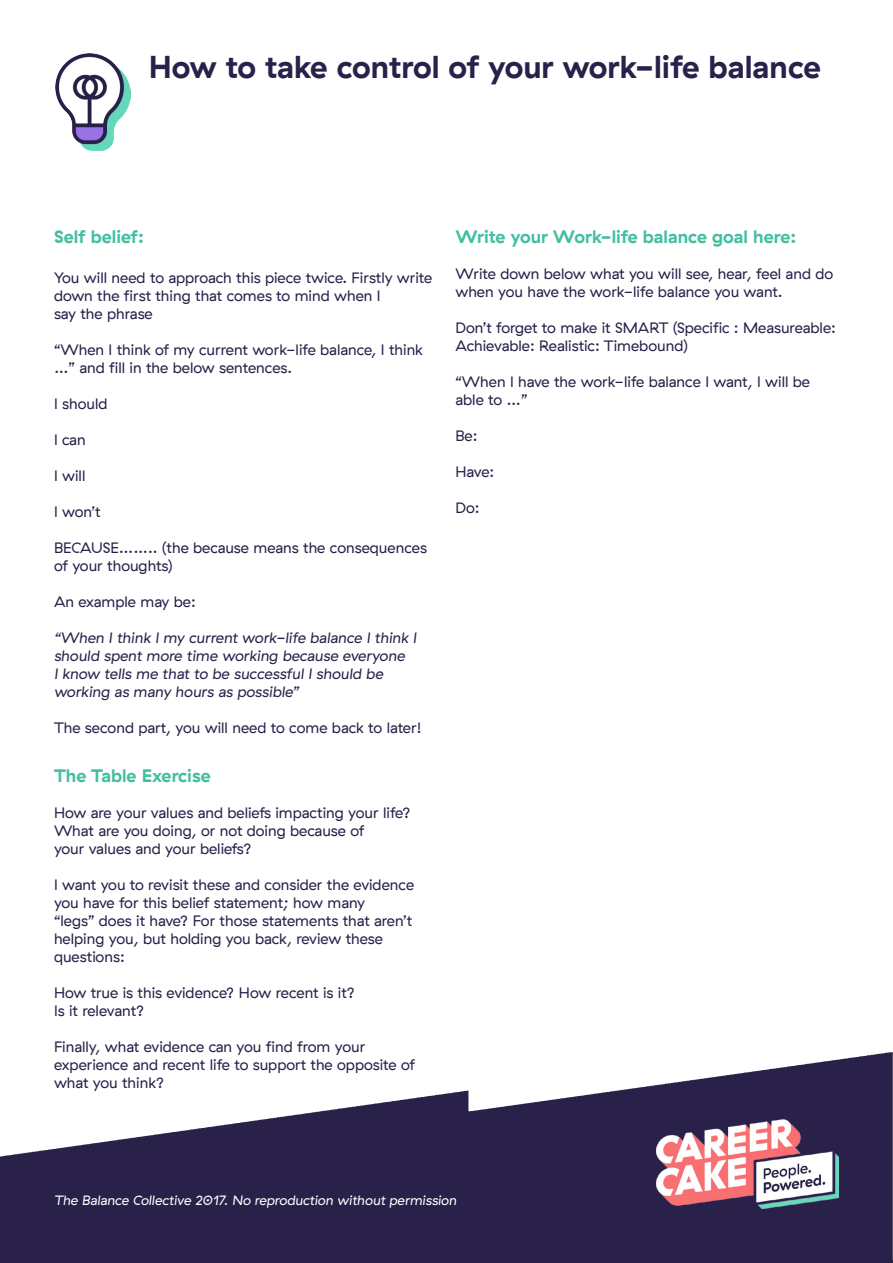
<style>
.page{position:relative;width:893px;height:1263px;background:#fff}
.page>*{position:absolute;margin:0;border:0;box-sizing:border-box;transform-origin:0 0}
.t1{font:700 31.5px "GT Haptik";color:#29214a}
.t2{font:700 18px "GT Haptik";color:#44bea1}
.t3{font:15px/18px "GT Haptik";color:#29214a}
.t4{font:italic 15px/18px "GT Haptik";color:#29214a}
.t5{font:italic 13.5px "GT Haptik";color:#fff}
</style>
<div class="page">
<img style="left:0;top:87px;width:893px;height:1172px">
<img style="left:55px;top:53px;width:75px;height:98px">
<img style="left:656px;top:1119px;width:183px;height:89px">
<p class="t1" style="left:149px;top:48px;width:674px">How to take control of your work-life balance</p>
<p class="t2" style="left:54px;top:226px;width:92px">Self belief:</p>
<p class="t3" style="left:54px;top:269px;width:380px">You will need to approach this piece twice. Firstly write down the first thing that comes to mind when I</p>
<p class="t3" style="left:54px;top:305px;width:100px">say the phrase</p>
<p class="t3" style="left:54px;top:341px;width:371px">“When I think of my current work-life balance, I think …” and fill in the below sentences.</p>
<p class="t3" style="left:54px;top:395px;width:55px">I should</p>
<p class="t3" style="left:54px;top:431px;width:33px">I can</p>
<p class="t3" style="left:54px;top:467px;width:33px">I will</p>
<p class="t3" style="left:54px;top:503px;width:48px">I won’t</p>
<p class="t3" style="left:54px;top:539px;width:374px">BECAUSE…….. (the because means the consequences of your thoughts)</p>
<p class="t3" style="left:54px;top:593px;width:143px">An example may be:</p>
<p class="t4" style="left:54px;top:629px;width:364px">“When I think I my current work-life balance I think I should spent more time working because everyone</p>
<p class="t4" style="left:54px;top:665px;width:331px">I know tells me that to be successful I should be working as many hours as possible”</p>
<p class="t3" style="left:54px;top:719px;width:369px">The second part, you will need to come back to later!</p>
<p class="t2" style="left:54px;top:765px;width:158px">The Table Exercise</p>
<p class="t3" style="left:54px;top:804px;width:358px">How are your values and beliefs impacting your life?<br>What are you doing, or not doing because of</p>
<p class="t3" style="left:54px;top:840px;width:199px">your values and your beliefs?</p>
<p class="t3" style="left:54px;top:876px;width:362px">I want you to revisit these and consider the evidence you have for this belief statement; how many</p>
<p class="t3" style="left:54px;top:912px;width:360px">“legs” does it have? For those statements that aren’t helping you, but holding you back, review these</p>
<p class="t3" style="left:54px;top:948px;width:72px">questions:</p>
<p class="t3" style="left:54px;top:984px;width:303px">How true is this evidence? How recent is it?</p>
<p class="t3" style="left:54px;top:1002px;width:92px">Is it relevant?</p>
<p class="t3" style="left:54px;top:1038px;width:363px">Finally, what evidence can you find from your experience and recent life to support the opposite of</p>
<p class="t3" style="left:54px;top:1074px;width:112px">what you think?</p>
<p class="t2" style="left:455px;top:226px;width:342px">Write your Work-life balance goal here:</p>
<p class="t3" style="left:455px;top:265px;width:379px">Write down below what you will see, hear, feel and do when you have the work-life balance you want.</p>
<p class="t3" style="left:455px;top:319px;width:382px">Don’t forget to make it SMART (Specific : Measureable:<br>Achievable: Realistic: Timebound)</p>
<p class="t3" style="left:455px;top:373px;width:356px">“When I have the work-life balance I want, I will be able to …”</p>
<p class="t3" style="left:455px;top:427px;width:24px">Be:</p>
<p class="t3" style="left:455px;top:463px;width:40px">Have:</p>
<p class="t3" style="left:455px;top:499px;width:26px">Do:</p>
<p class="t5" style="left:54px;top:1193px;width:404px">The Balance Collective 2017. No reproduction without permission</p>
</div>
